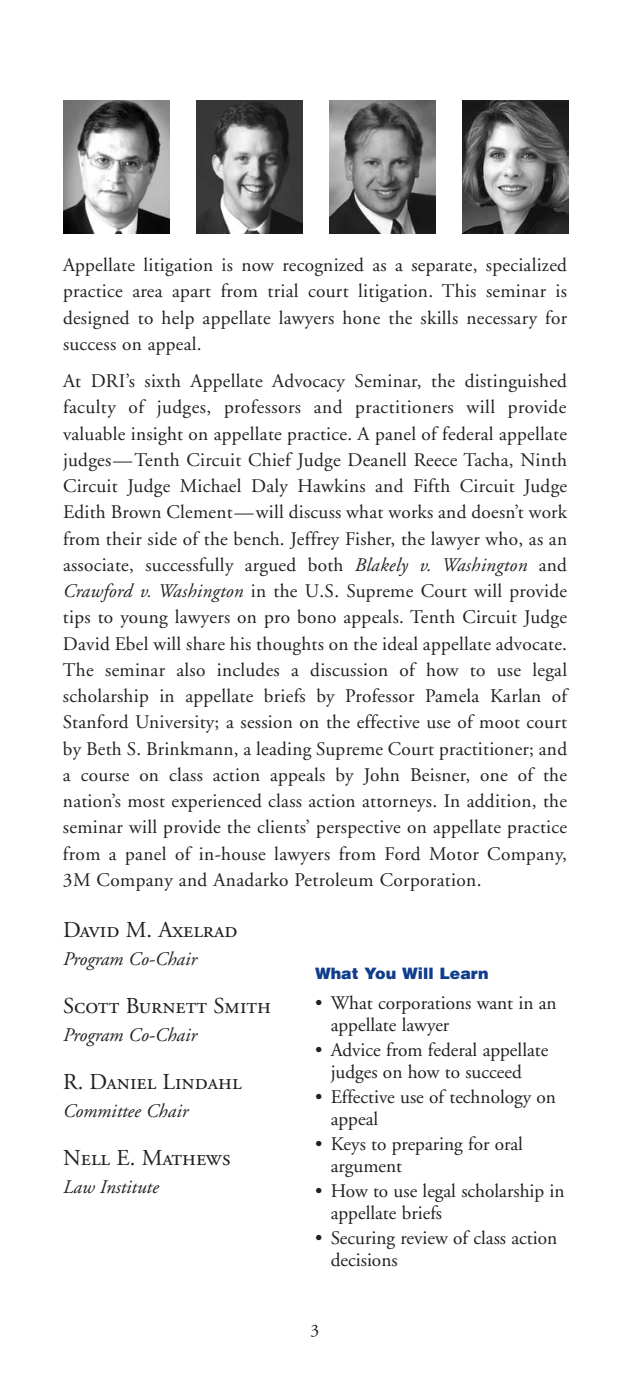
<style>
.page{position:relative;width:630px;height:1386px;background:#fff}
.page>*{position:absolute;margin:0;border:0;box-sizing:border-box;transform-origin:0 0}
.t1{font:22.75px "Adobe Garamond Regular SC";color:#231f20}
.t2{font:19.25px/26.2px "Adobe Garamond";color:#231f20}
.t3{font:italic 19.25px "Adobe Garamond";color:#231f20}
.t4{font:17.5px "Adobe Garamond";color:#231f20}
.t5{font:900 15.75px "Helvetica";color:#103d8c}
.s1{font-style:italic}
</style>
<div class="page">
<img style="left:63px;top:101px;width:106px;height:133px">
<img style="left:196px;top:101px;width:107px;height:133px">
<img style="left:329px;top:101px;width:106px;height:133px">
<img style="left:462px;top:101px;width:106px;height:133px">
<p class="t2" style="left:63px;top:254px;width:506px;text-align:justify">Appellate litigation is now recognized as a separate, specialized practice area apart from trial court litigation. This seminar is designed to help appellate lawyers hone the skills necessary for success on appeal.</p>
<p class="t2" style="left:63px;top:370px;width:506px;text-align:justify">At DRI’s sixth Appellate Advocacy Seminar, the distinguished faculty of judges, professors and practitioners will provide valuable insight on appellate practice. A panel of federal appellate judges—Tenth Circuit Chief Judge Deanell Reece Tacha, Ninth Circuit Judge Michael Daly Hawkins and Fifth Circuit Judge Edith Brown Clement—will discuss what works and doesn’t work from their side of the bench. Jeffrey Fisher, the lawyer who, as an associate, successfully argued both <span class="s1">Blakely v. Washington</span> and <span class="s1">Crawford v. Washington</span> in the U.S. Supreme Court will provide tips to young lawyers on pro bono appeals. Tenth Circuit Judge David Ebel will share his thoughts on the ideal appellate advocate.<br>The seminar also includes a discussion of how to use legal scholarship in appellate briefs by Professor Pamela Karlan of Stanford University; a session on the effective use of moot court by Beth S. Brinkmann, a leading Supreme Court practitioner; and a course on class action appeals by John Beisner, one of the nation’s most experienced class action attorneys. In addition, the seminar will provide the clients’ perspective on appellate practice from a panel of in-house lawyers from Ford Motor Company, 3M Company and Anadarko Petroleum Corporation.</p>
<p class="t1" style="left:63px;top:921px;width:176px">David M. Axelrad</p>
<p class="t3" style="left:63px;top:952px;width:136px">Program Co-Chair</p>
<p class="t1" style="left:63px;top:997px;width:210px">Scott Burnett Smith</p>
<p class="t3" style="left:63px;top:1027px;width:136px">Program Co-Chair</p>
<p class="t1" style="left:63px;top:1073px;width:180px">R. Daniel Lindahl</p>
<p class="t3" style="left:63px;top:1103px;width:127px">Committee Chair</p>
<p class="t1" style="left:63px;top:1149px;width:169px">Nell E. Mathews</p>
<p class="t3" style="left:63px;top:1179px;width:97px">Law Institute</p>
<p class="t5" style="left:315px;top:968px;width:175px">What You Will Learn</p>
<p class="t2" style="left:331px;top:994px;width:227px;line-height:21.9px;text-indent:-16px">• What corporations want in an appellate lawyer</p>
<p class="t2" style="left:315px;top:1041px;width:235px;line-height:21.9px;text-align:center">• Advice from federal appellate judges on how to succeed</p>
<p class="t2" style="left:331px;top:1088px;width:227px;line-height:21.9px;text-indent:-16px">• Effective use of technology on appeal</p>
<p class="t2" style="left:331px;top:1135px;width:194px;line-height:21.9px;text-indent:-16px">• Keys to preparing for oral argument</p>
<p class="t2" style="left:331px;top:1182px;width:235px;line-height:21.9px;text-indent:-16px">• How to use legal scholarship in appellate briefs</p>
<p class="t2" style="left:331px;top:1228px;width:228px;line-height:21.9px;text-indent:-16px">• Securing review of class action decisions</p>
<p class="t4" style="left:311px;top:1323px;width:10px">3</p>
</div>
